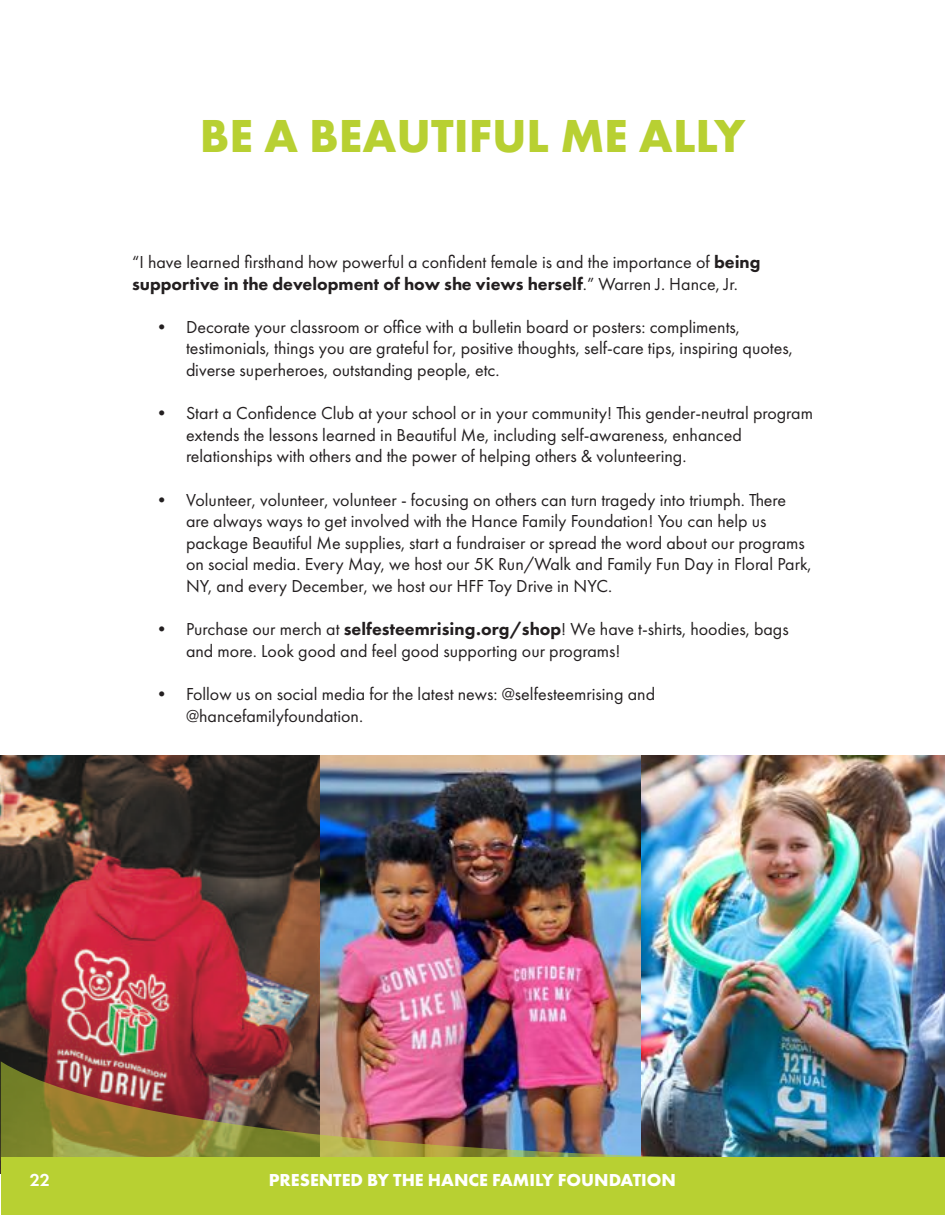
<style>
.page{position:relative;width:945px;height:1215px;background:#fff}
.page>*{position:absolute;margin:0;border:0;box-sizing:border-box;transform-origin:0 0}
.t1{font:700 48px "Futura PT";color:#b8d032}
.t2{font:18px/21.6px "Futura PT";color:#231f20}
.t3{font:700 18px "Futura PT";color:#fff}
.t4{font:600 18px "Futura PT";color:#fff}
.s1{font-weight:800}
</style>
<div class="page">
<img style="left:1px;top:756px;width:944px;height:418px">
<div style="left:1px;top:1158px;width:943px;height:57px;background:#b8d032"></div>
<img style="left:1px;top:1061px;width:940px;height:97px">
<h1 class="t1" style="left:200px;top:105px;width:547px">BE A BEAUTIFUL ME ALLY</h1>
<p class="t2" style="left:132px;top:251px;width:630px">“I have learned firsthand how powerful a confident female is and the importance of <span class="s1">being supportive in the development of how she views herself</span>.” Warren J. Hance, Jr.</p>
<p class="t2" style="left:186px;top:316px;width:608px;text-indent:-33px">• Decorate your classroom or office with a bulletin board or posters: compliments, testimonials, things you are grateful for, positive thoughts, self-care tips, inspiring quotes, diverse superheroes, outstanding people, etc.</p>
<p class="t2" style="left:186px;top:402px;width:629px;text-indent:-33px">• Start a Confidence Club at your school or in your community! This gender-neutral program extends the lessons learned in Beautiful Me, including self-awareness, enhanced relationships with others and the power of helping others &amp; volunteering.</p>
<p class="t2" style="left:186px;top:489px;width:627px;text-indent:-33px">• Volunteer, volunteer, volunteer - focusing on others can turn tragedy into triumph. There are always ways to get involved with the Hance Family Foundation! You can help us package Beautiful Me supplies, start a fundraiser or spread the word about our programs on social media. Every May, we host our 5K Run/Walk and Family Fun Day in Floral Park, NY, and every December, we host our HFF Toy Drive in NYC.</p>
<p class="t2" style="left:186px;top:618px;width:604px;text-indent:-33px">• Purchase our merch at <span class="s1">selfesteemrising.org/shop</span>! We have t-shirts, hoodies, bags and more. Look good and feel good supporting our programs!</p>
<p class="t2" style="left:186px;top:683px;width:471px;text-indent:-33px">• Follow us on social media for the latest news: @selfesteemrising and @hancefamilyfoundation.</p>
<p class="t4" style="left:30px;top:1168px;width:22px">22</p>
<p class="t3" style="left:269px;top:1168px;width:409px">PRESENTED BY THE HANCE FAMILY FOUNDATION</p>
</div>
